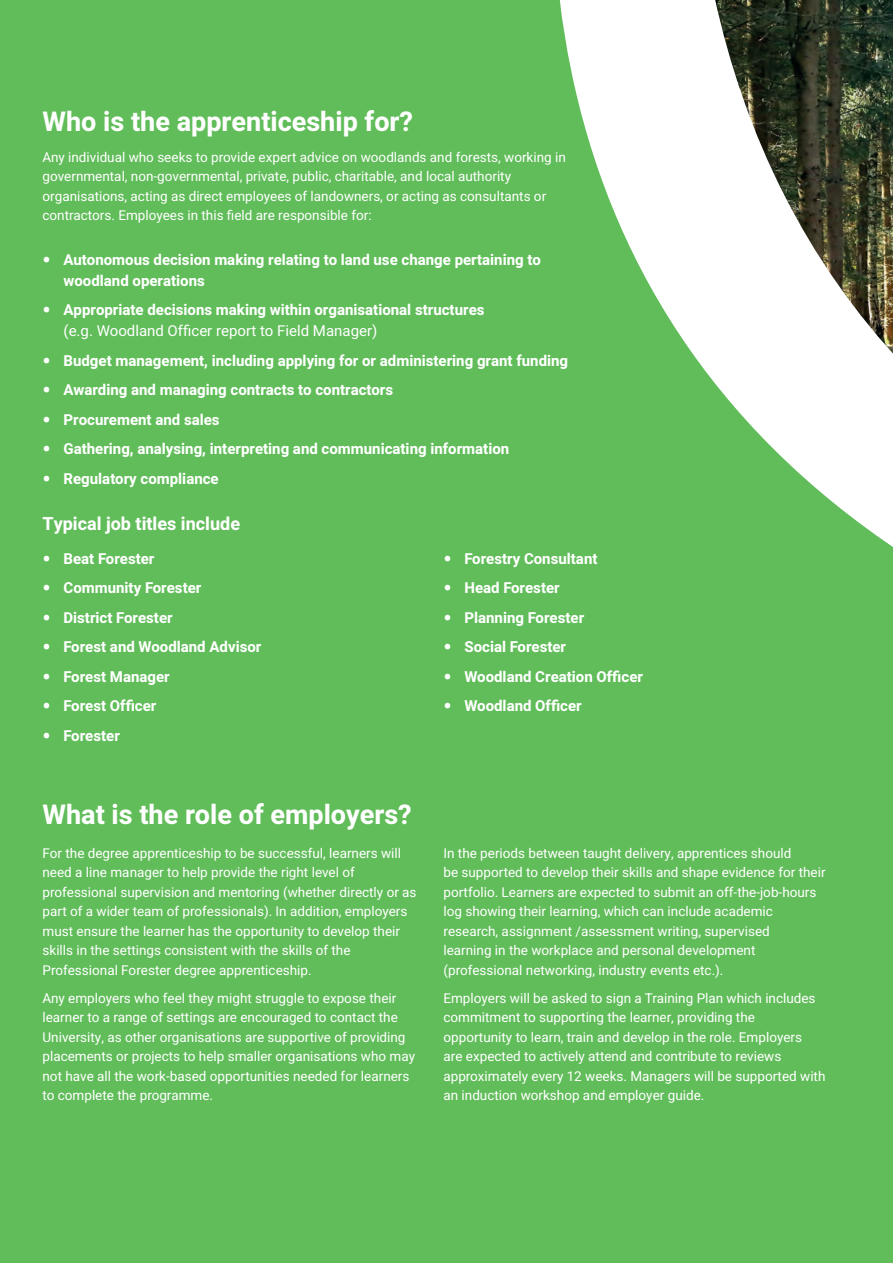
<style>
.page{position:relative;width:893px;height:1263px;background:#61bd5a}
.page>*{position:absolute;margin:0;border:0;box-sizing:border-box;transform-origin:0 0}
.t1{font:700 27px "Heebo";color:#fff}
.t2{font:700 18px "Heebo";color:#fff}
.t3{font:700 15px/21px "Heebo";color:#fff}
.t4{font:13.5px/19.5px "Heebo";color:#fff}
.s1{font-size:22.5px}
.s2{font-weight:400}
</style>
<div class="page">
<svg style="left:559px;top:0;width:334px;height:547px"></svg>
<h1 class="t1" style="left:43px;top:103px;width:372px">Who is the apprenticeship for?</h1>
<p class="t4" style="left:43px;top:147px;width:525px">Any individual who seeks to provide expert advice on woodlands and forests, working in governmental, non-governmental, private, public, charitable, and local authority organisations, acting as direct employees of landowners, or acting as consultants or contractors. Employees in this field are responsible for:</p>
<p class="t3" style="left:64px;top:249px;width:479px;text-indent:-21px"><span class="s1">•</span> Autonomous decision making relating to land use change pertaining to woodland operations</p>
<p class="t3" style="left:64px;top:300px;width:422px;text-indent:-21px"><span class="s1">•</span> Appropriate decisions making within organisational structures <span class="s2">(e.g. Woodland Officer report to Field Manager)</span></p>
<p class="t3" style="left:43px;top:350px;width:527px"><span class="s1">•</span> Budget management, including applying for or administering grant funding</p>
<p class="t3" style="left:43px;top:380px;width:352px"><span class="s1">•</span> Awarding and managing contracts to contractors</p>
<p class="t3" style="left:43px;top:409px;width:179px"><span class="s1">•</span> Procurement and sales</p>
<p class="t3" style="left:43px;top:439px;width:468px"><span class="s1">•</span> Gathering, analysing, interpreting and communicating information</p>
<p class="t3" style="left:43px;top:468px;width:178px"><span class="s1">•</span> Regulatory compliance</p>
<h2 class="t2" style="left:43px;top:511px;width:199px">Typical job titles include</h2>
<p class="t3" style="left:43px;top:548px;width:113px"><span class="s1">•</span> Beat Forester</p>
<p class="t3" style="left:43px;top:578px;width:160px"><span class="s1">•</span> Community Forester</p>
<p class="t3" style="left:43px;top:607px;width:132px"><span class="s1">•</span> District Forester</p>
<p class="t3" style="left:43px;top:637px;width:220px"><span class="s1">•</span> Forest and Woodland Advisor</p>
<p class="t3" style="left:43px;top:666px;width:129px"><span class="s1">•</span> Forest Manager</p>
<p class="t3" style="left:43px;top:696px;width:115px"><span class="s1">•</span> Forest Officer</p>
<p class="t3" style="left:43px;top:725px;width:79px"><span class="s1">•</span> Forester</p>
<p class="t3" style="left:443px;top:548px;width:156px"><span class="s1">•</span> Forestry Consultant</p>
<p class="t3" style="left:443px;top:578px;width:118px"><span class="s1">•</span> Head Forester</p>
<p class="t3" style="left:443px;top:607px;width:142px"><span class="s1">•</span> Planning Forester</p>
<p class="t3" style="left:443px;top:637px;width:124px"><span class="s1">•</span> Social Forester</p>
<p class="t3" style="left:443px;top:666px;width:201px"><span class="s1">•</span> Woodland Creation Officer</p>
<p class="t3" style="left:443px;top:696px;width:140px"><span class="s1">•</span> Woodland Officer</p>
<h1 class="t1" style="left:43px;top:796px;width:371px">What is the role of employers?</h1>
<p class="t4" style="left:43px;top:843px;width:376px">For the degree apprenticeship to be successful, learners will need a line manager to help provide the right level of professional supervision and mentoring (whether directly or as part of a wider team of professionals). In addition, employers must ensure the learner has the opportunity to develop their skills in the settings consistent with the skills of the Professional Forester degree apprenticeship.</p>
<p class="t4" style="left:43px;top:988px;width:374px">Any employers who feel they might struggle to expose their learner to a range of settings are encouraged to contact the University, as other organisations are supportive of providing placements or projects to help smaller organisations who may not have all the work-based opportunities needed for learners to complete the programme.</p>
<p class="t4" style="left:443px;top:843px;width:384px">In the periods between taught delivery, apprentices should<br>be supported to develop their skills and shape evidence for their portfolio. Learners are expected to submit an off-the-job-hours log showing their learning, which can include academic research, assignment /assessment writing, supervised<br>learning in the workplace and personal development (professional networking, industry events etc.).</p>
<p class="t4" style="left:443px;top:988px;width:383px">Employers will be asked to sign a Training Plan which includes commitment to supporting the learner, providing the opportunity to learn, train and develop in the role. Employers<br>are expected to actively attend and contribute to reviews approximately every 12 weeks. Managers will be supported with an induction workshop and employer guide.</p>
</div>
